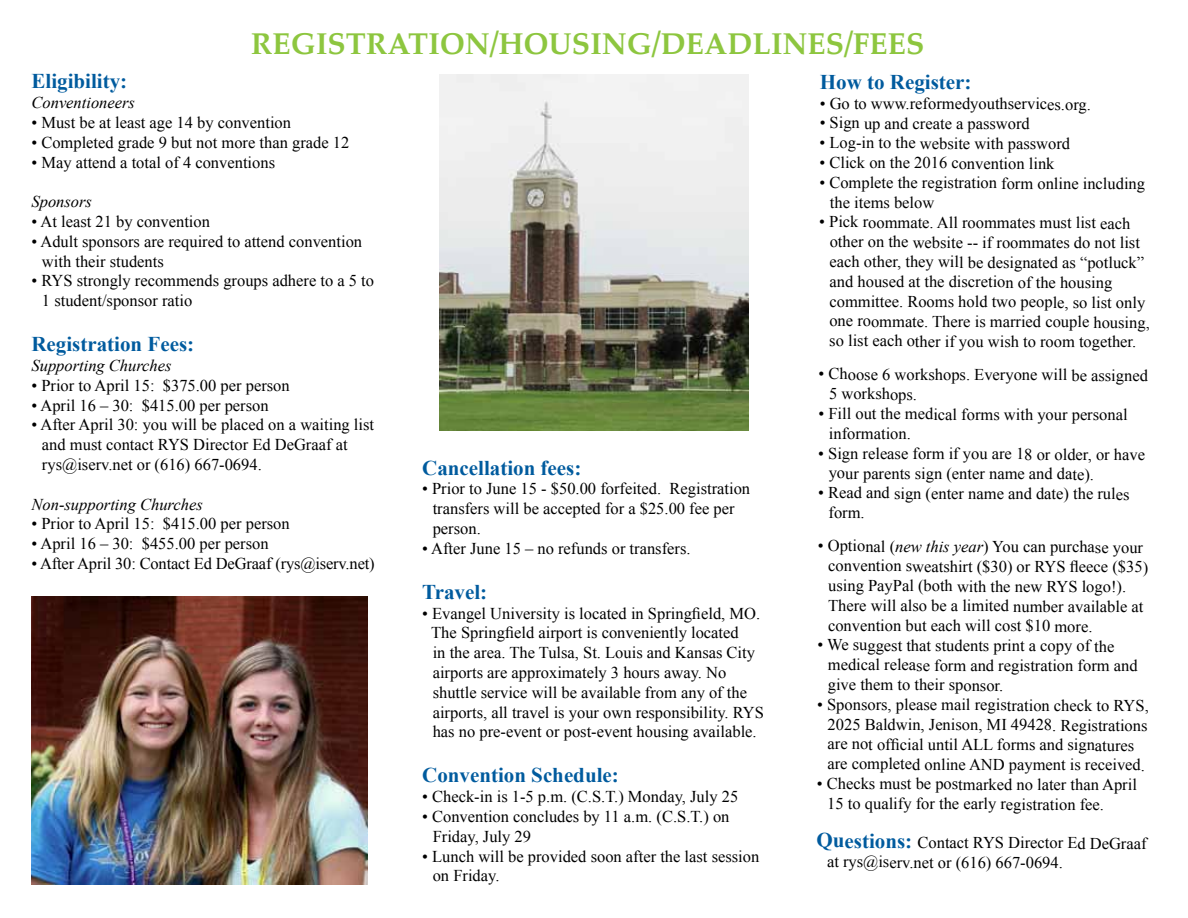
<style>
.page{position:relative;width:1188px;height:918px;background:#fff}
.page>*{position:absolute;margin:0;border:0;box-sizing:border-box;transform-origin:0 0}
.t1{font:700 30px "Palatino";color:#8dc63f}
.t2{font:700 21px "Times New Roman";color:#005b9e}
.t3{font:16.5px/19.8px "Times New Roman";color:#000}
.t4{font:italic 16.5px "Times New Roman";color:#000}
.s1{font-style:italic}
.s2{font-weight:700;font-size:21px;color:#005b9e}
</style>
<div class="page">
<img style="left:439px;top:74px;width:310px;height:357px">
<img style="left:32px;top:596px;width:336px;height:288px">
<h1 class="t1" style="left:251px;top:25px;width:675px">REGISTRATION/HOUSING/DEADLINES/FEES</h1>
<p class="t2" style="left:32px;top:67px;width:97px">Eligibility:</p>
<p class="t4" style="left:32px;top:91px;width:105px">Conventioneers</p>
<p class="t3" style="left:32px;top:112px;width:261px">• Must be at least age 14 by convention</p>
<p class="t3" style="left:32px;top:132px;width:319px">• Completed grade 9 but not more than grade 12</p>
<p class="t3" style="left:32px;top:152px;width:245px">• May attend a total of 4 conventions</p>
<p class="t4" style="left:32px;top:190px;width:62px">Sponsors</p>
<p class="t3" style="left:32px;top:211px;width:180px">• At least 21 by convention</p>
<p class="t3" style="left:42px;top:231px;width:322px;text-indent:-10px">• Adult sponsors are required to attend convention with their students</p>
<p class="t3" style="left:42px;top:271px;width:334px;text-indent:-10px">• RYS strongly recommends groups adhere to a 5 to<br>1 student/sponsor ratio</p>
<p class="t2" style="left:32px;top:330px;width:164px">Registration Fees:</p>
<p class="t4" style="left:32px;top:354px;width:142px">Supporting Churches</p>
<p class="t3" style="left:32px;top:375px;width:260px">• Prior to April 15: $375.00 per person</p>
<p class="t3" style="left:32px;top:395px;width:239px">• April 16 – 30: $415.00 per person</p>
<p class="t3" style="left:42px;top:415px;width:334px;text-indent:-10px">• After April 30: you will be placed on a waiting list and must contact RYS Director Ed DeGraaf at rys@iserv.net or (616) 667-0694.</p>
<p class="t4" style="left:32px;top:493px;width:173px">Non-supporting Churches</p>
<p class="t3" style="left:32px;top:514px;width:260px">• Prior to April 15: $415.00 per person</p>
<p class="t3" style="left:32px;top:534px;width:239px">• April 16 – 30: $455.00 per person</p>
<p class="t3" style="left:32px;top:553px;width:345px">• After April 30: Contact Ed DeGraaf (rys@iserv.net)</p>
<p class="t2" style="left:422px;top:453px;width:161px">Cancellation fees:</p>
<p class="t3" style="left:433px;top:479px;width:319px;text-indent:-10px">• Prior to June 15 - $50.00 forfeited. Registration transfers will be accepted for a $25.00 fee per person.</p>
<p class="t3" style="left:422px;top:538px;width:270px">• After June 15 – no refunds or transfers.</p>
<p class="t2" style="left:422px;top:577px;width:66px">Travel:</p>
<p class="t3" style="left:431px;top:603px;width:334px;text-indent:-9px">• Evangel University is located in Springfield, MO.<br>The Springfield airport is conveniently located<br>in the area. The Tulsa, St. Louis and Kansas City airports are approximately 3 hours away. No shuttle service will be available from any of the airports, all travel is your own responsibility. RYS has no pre-event or post-event housing available.</p>
<p class="t2" style="left:422px;top:761px;width:198px">Convention Schedule:</p>
<p class="t3" style="left:422px;top:787px;width:318px">• Check-in is 1-5 p.m. (C.S.T.) Monday, July 25</p>
<p class="t3" style="left:433px;top:806px;width:298px;text-indent:-10px">• Convention concludes by 11 a.m. (C.S.T.) on<br>Friday, July 29</p>
<p class="t3" style="left:433px;top:846px;width:328px;text-indent:-10px">• Lunch will be provided soon after the last session on Friday.</p>
<p class="t2" style="left:820px;top:68px;width:153px">How to Register:</p>
<p class="t3" style="left:820px;top:93px;width:273px">• Go to www.reformedyouthservices.org.</p>
<p class="t3" style="left:820px;top:113px;width:212px">• Sign up and create a password</p>
<p class="t3" style="left:820px;top:133px;width:252px">• Log-in to the website with password</p>
<p class="t3" style="left:820px;top:153px;width:236px">• Click on the 2016 convention link</p>
<p class="t3" style="left:830px;top:173px;width:317px;line-height:19.4px;text-indent:-10px">• Complete the registration form online including the items below</p>
<p class="t3" style="left:829px;top:212px;width:322px;text-indent:-10px">• Pick roommate. All roommates must list each other on the website -- if roommates do not list each other, they will be designated as “potluck” and housed at the discretion of the housing committee. Rooms hold two people, so list only one roommate. There is married couple housing, so list each other if you wish to room together.</p>
<p class="t3" style="left:829px;top:365px;width:320px;line-height:19.4px;text-indent:-10px">• Choose 6 workshops. Everyone will be assigned<br>5 workshops.</p>
<p class="t3" style="left:829px;top:404px;width:300px;line-height:19.4px;text-indent:-10px">• Fill out the medical forms with your personal information.</p>
<p class="t3" style="left:829px;top:444px;width:318px;text-indent:-10px">• Sign release form if you are 18 or older, or have your parents sign (enter name and date).</p>
<p class="t3" style="left:829px;top:483px;width:303px;line-height:19.2px;text-indent:-10px">• Read and sign (enter name and date) the rules form.</p>
<p class="t3" style="left:828px;top:537px;width:322px;text-indent:-10px">• Optional (<span class="s1">new this year</span>) You can purchase your convention sweatshirt ($30) or RYS fleece ($35) using PayPal (both with the new RYS logo!).<br>There will also be a limited number available at convention but each will cost $10 more.</p>
<p class="t3" style="left:828px;top:635px;width:311px;text-indent:-10px">• We suggest that students print a copy of the medical release form and registration form and give them to their sponsor.</p>
<p class="t3" style="left:817px;top:695px;width:333px;text-align:center">• Sponsors, please mail registration check to RYS, 2025 Baldwin, Jenison, MI 49428. Registrations are not official until ALL forms and signatures<br>are completed online AND payment is received.</p>
<p class="t3" style="left:827px;top:774px;width:311px;text-indent:-10px">• Checks must be postmarked no later than April<br>15 to qualify for the early registration fee.</p>
<p class="t3" style="left:827px;top:833px;width:321px;line-height:19.4px;text-indent:-10px"><span class="s2">Questions:</span> Contact RYS Director Ed DeGraaf at rys@iserv.net or (616) 667-0694.</p>
</div>
